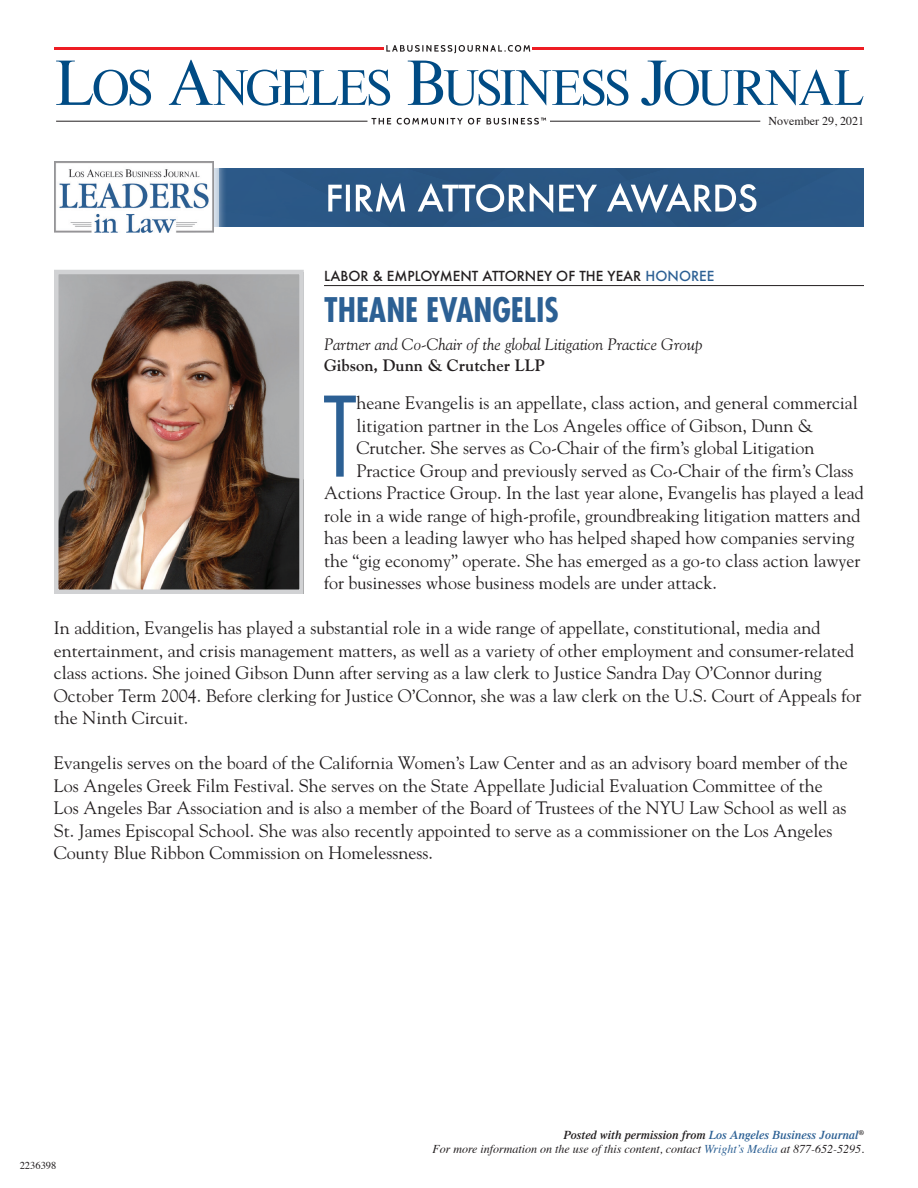
<style>
.page{position:relative;width:918px;height:1188px;background:#fff}
.page>*{position:absolute;margin:0;border:0;box-sizing:border-box;transform-origin:0 0}
.t1{font:300 condensed 107.55px "Futura";color:#2c6094}
.t2{font:700 condensed 33px "Futura";color:#2c6094}
.t3{font:18px/22.5px "Goudy";color:#231f20}
.t4{font:italic 16.5px "Goudy";color:#231f20}
.t5{font:700 16.5px "Goudy";color:#231f20}
.t6{font:500 13.5px "Futura";color:#231f20}
.t7{font:italic 12px/14.4px "Times";color:#231f20;text-align:right}
.t8{font:12px "Times";color:#231f20}
.t9{font:10.5px "Times";color:#231f20}
.s1{color:#2c6094}
.s2{font-weight:600}
.s3{font-weight:600;color:#2c6094}
</style>
<div class="page">
<hr style="left:54px;top:47px;width:330px;height:3px;background:#ee1d23">
<hr style="left:532px;top:47px;width:332px;height:3px;background:#ee1d23">
<hr style="left:56px;top:121px;width:311px;height:1px;background:#231f20">
<hr style="left:550px;top:121px;width:210px;height:1px;background:#231f20">
<svg style="left:372px;top:118px;width:174px;height:7px"></svg>
<svg style="left:386px;top:45px;width:144px;height:8px"></svg>
<svg style="left:56px;top:60px;width:807px;height:46px"></svg>
<div style="left:214px;top:168px;width:650px;height:59px;background:#2a5785"></div>
<div style="left:40px;top:148px;width:188px;height:99px;background:#fff;opacity:.75"></div>
<svg style="left:328px;top:183px;width:428px;height:30px"></svg>
<hr style="left:324px;top:285px;width:540px;height:1px;background:#231f20">
<img style="left:59px;top:275px;width:240px;height:314px">
<div style="left:54px;top:270px;width:250px;height:324px;border:4px solid #d1d2d4"></div>
<p class="t8" style="left:768px;top:110px;width:97px">November 29, 2021</p>
<p class="t6" style="left:324px;top:267px;width:392px">LABOR &amp; EMPLOYMENT ATTORNEY OF THE YEAR <span class="s1">HONOREE</span></p>
<h2 class="t2" style="left:324px;top:289px;width:237px">THEANE EVANGELIS</h2>
<p class="t4" style="left:324px;top:334px;width:380px">Partner and Co-Chair of the global Litigation Practice Group</p>
<p class="t5" style="left:324px;top:355px;width:222px">Gibson, Dunn &amp; Crutcher LLP</p>
<h1 class="t1" style="left:323px;top:370px;width:35px">T</h1>
<p class="t3" style="left:357px;top:391px;width:503px">heane Evangelis is an appellate, class action, and general commercial</p>
<p class="t3" style="left:357px;top:414px;width:458px">litigation partner in the Los Angeles office of Gibson, Dunn &amp;</p>
<p class="t3" style="left:357px;top:436px;width:459px">Crutcher. She serves as Co-Chair of the firm’s global Litigation</p>
<p class="t3" style="left:357px;top:459px;width:498px">Practice Group and previously served as Co-Chair of the firm’s Class</p>
<p class="t3" style="left:324px;top:481px;width:541px">Actions Practice Group. In the last year alone, Evangelis has played a lead</p>
<p class="t3" style="left:324px;top:504px;width:538px">role in a wide range of high-profile, groundbreaking litigation matters and</p>
<p class="t3" style="left:324px;top:526px;width:532px">has been a leading lawyer who has helped shaped how companies serving</p>
<p class="t3" style="left:324px;top:549px;width:538px">the “gig economy” operate. She has emerged as a go-to class action lawyer</p>
<p class="t3" style="left:324px;top:571px;width:395px">for businesses whose business models are under attack.</p>
<p class="t3" style="left:54px;top:616px;width:809px">In addition, Evangelis has played a substantial role in a wide range of appellate, constitutional, media and entertainment, and crisis management matters, as well as a variety of other employment and consumer-related class actions. She joined Gibson Dunn after serving as a law clerk to Justice Sandra Day O’Connor during October Term 2004. Before clerking for Justice O’Connor, she was a law clerk on the U.S. Court of Appeals for the Ninth Circuit.</p>
<p class="t3" style="left:54px;top:751px;width:795px">Evangelis serves on the board of the California Women’s Law Center and as an advisory board member of the Los Angeles Greek Film Festival. She serves on the State Appellate Judicial Evaluation Committee of the Los Angeles Bar Association and is also a member of the Board of Trustees of the NYU Law School as well as St. James Episcopal School. She was also recently appointed to serve as a commissioner on the Los Angeles County Blue Ribbon Commission on Homelessness.</p>
<p class="t9" style="left:20px;top:1156px;width:38px">2236398</p>
<p class="t7" style="left:432px;top:1127px;width:433px"><span class="s2">Posted with permission from</span> <span class="s3">Los Angeles Business Journal</span><sup>®<br></sup>For more information on the use of this content, contact <span class="s1">Wright’s Media</span> at 877-652-5295.</p>
</div>
